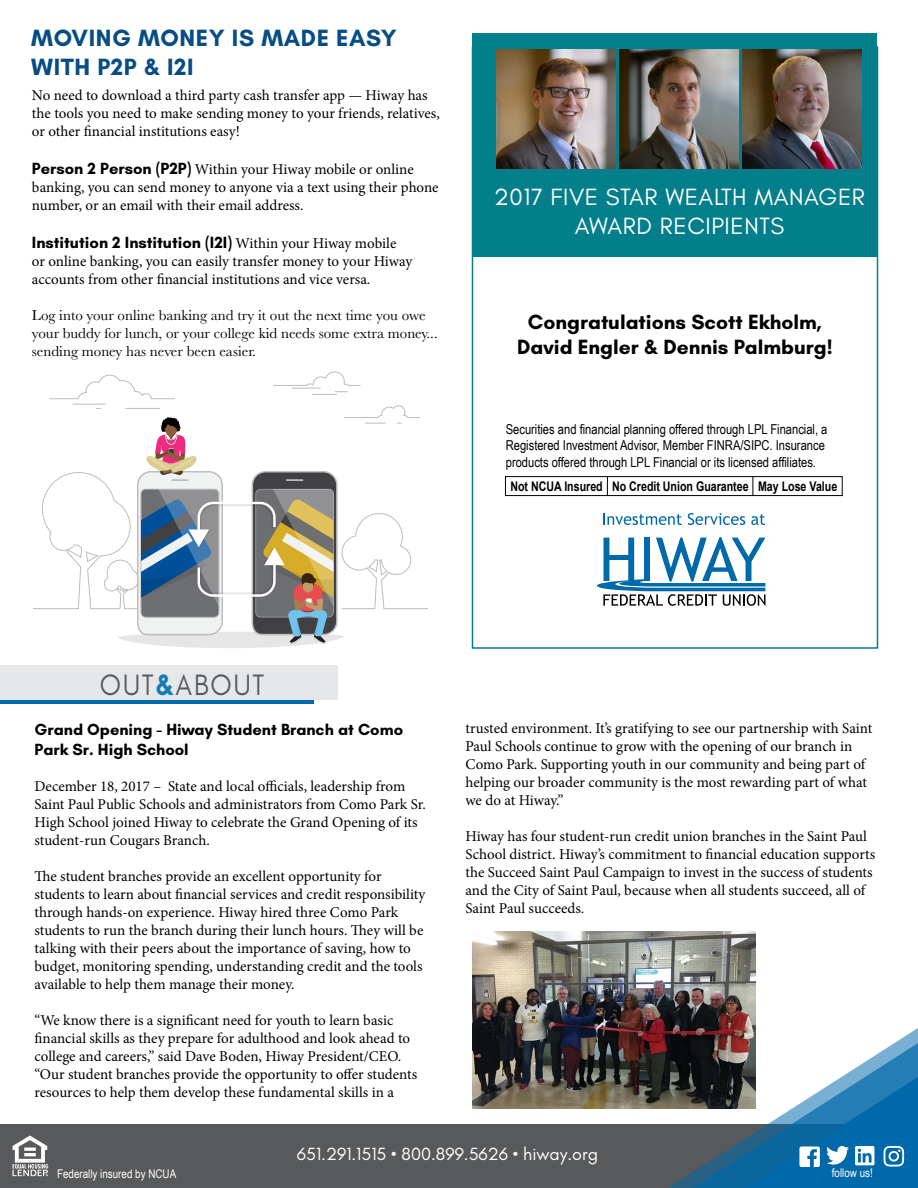
<style>
.page{position:relative;width:918px;height:1188px;background:#fff}
.page>*{position:absolute;margin:0;border:0;box-sizing:border-box;transform-origin:0 0}
.t1{font:30px "GI";letter-spacing:.07em;color:#58595b;scale:.9 1}
.t2{font:24px/28.8px "GI";letter-spacing:.025em;color:#fff;text-align:center}
.t3{font:700 24px/28.8px "GI";letter-spacing:.025em;color:#074d83}
.t4{font:700 21px/25.2px "GI";color:#000;text-align:center}
.t5{font:18px "GI";color:#fff}
.t6{font:700 16.5px/19.8px "GI";color:#000}
.t7{font:15px/18px "Minion Pro";letter-spacing:-.005em;color:#000}
.t8{font:15px/18px "Baskerville";color:#000}
.t9{font:13.65px/16.4px "Arial Narrow";color:#000}
.t10{font:700 13.35px "Arial";color:#000;scale:.8 1}
.t11{font:12px "Arial Narrow";color:#fff}
.s1{font-family:"GI";font-weight:700;font-size:16.5px}
.s2{font-family:"Minion Pro";font-weight:400;font-size:15px}
.s3{font-weight:700;color:#157cb7}
</style>
<div class="page">
<div style="left:472px;top:33px;width:406px;height:223px;background:#037f8c"></div>
<div style="left:472px;top:46px;width:406px;height:603px;border:2px solid #037f8c"></div>
<div style="left:0;top:1125px;width:918px;height:63px;background:#58595b"></div>
<svg style="left:506px;top:1028px;width:412px;height:160px"></svg>
<div style="left:0;top:698px;width:314px;height:6px;background:#0069aa"></div>
<div style="left:0;top:666px;width:338px;height:34px;background:#e6e7e8"></div>
<svg style="left:12px;top:1135px;width:36px;height:41px"></svg>
<svg style="left:745px;top:1077px;width:173px;height:111px;background:#3e8aba"></svg>
<svg style="left:49px;top:374px;width:126px;height:25px"></svg>
<hr style="left:73px;top:404px;width:33px;height:1px;background:#bbbdbf">
<svg style="left:273px;top:371px;width:88px;height:24px"></svg>
<svg style="left:33px;top:405px;width:396px;height:243px"></svg>
<img style="left:743px;top:50px;width:119px;height:119px">
<img style="left:496px;top:50px;width:120px;height:119px">
<img style="left:620px;top:50px;width:119px;height:119px">
<svg style="left:603px;top:513px;width:79px;height:12px"></svg>
<svg style="left:688px;top:513px;width:57px;height:12px"></svg>
<svg style="left:751px;top:514px;width:14px;height:11px"></svg>
<svg style="left:597px;top:537px;width:168px;height:69px"></svg>
<div style="left:505px;top:476px;width:338px;height:20px;border:1px solid #000"></div>
<svg style="left:607px;top:477px;width:1px;height:19px"></svg>
<svg style="left:753px;top:477px;width:1px;height:19px"></svg>
<img style="left:472px;top:932px;width:284px;height:177px">
<h2 class="t3" style="left:31px;top:23px;width:367px">MOVING MONEY IS MADE EASY<br>WITH P2P &amp; I2I</h2>
<p class="t7" style="left:32px;top:87px;width:409px">No need to download a third party cash transfer app — Hiway has the tools you need to make sending money to your friends, relatives, or other financial institutions easy!</p>
<p class="t7" style="left:32px;top:161px;width:408px"><span class="s1">Person 2 Person (P2P)</span> Within your Hiway mobile or online banking, you can send money to anyone via a text using their phone number, or an email with their email address.</p>
<p class="t6" style="left:32px;top:232px;width:366px">Institution 2 Institution (I2I) <span class="s2">Within your Hiway mobile</span></p>
<p class="t7" style="left:32px;top:252px;width:382px">or online banking, you can easily transfer money to your Hiway accounts from other financial institutions and vice versa.</p>
<p class="t8" style="left:32px;top:306px;width:407px">Log into your online banking and try it out the next time you owe your buddy for lunch, or your college kid needs some extra money... sending money has never been easier.</p>
<h2 class="t2" style="left:494px;top:183px;width:372px">2017 FIVE STAR WEALTH MANAGER<br>AWARD RECIPIENTS</h2>
<h3 class="t4" style="left:517px;top:309px;width:317px">Congratulations Scott Ekholm,<br>David Engler &amp; Dennis Palmburg!</h3>
<p class="t9" style="left:506px;top:420px;width:323px">Securities and financial planning offered through LPL Financial, a<br>Registered Investment Advisor, Member FINRA/SIPC. Insurance products offered through LPL Financial or its licensed affiliates.</p>
<p class="t10" style="left:510px;top:477px;width:410px">Not NCUA Insured No Credit Union Guarantee May Lose Value</p>
<h1 class="t1" style="left:100px;top:666px;width:184px">OUT<span class="s3">&amp;</span>ABOUT</h1>
<p class="t6" style="left:34px;top:720px;width:370px">Grand Opening - Hiway Student Branch at Como<br>Park Sr. High School</p>
<p class="t7" style="left:34px;top:777px;width:393px">December 18, 2017 – State and local officials, leadership from Saint Paul Public Schools and administrators from Como Park Sr.<br>High School joined Hiway to celebrate the Grand Opening of its student-run Cougars Branch.</p>
<p class="t7" style="left:34px;top:867px;width:392px">The student branches provide an excellent opportunity for students to learn about financial services and credit responsibility through hands-on experience. Hiway hired three Como Park students to run the branch during their lunch hours. They will be talking with their peers about the importance of saving, how to budget, monitoring spending, understanding credit and the tools available to help them manage their money.</p>
<p class="t7" style="left:34px;top:1011px;width:384px">“We know there is a significant need for youth to learn basic financial skills as they prepare for adulthood and look ahead to college and careers,” said Dave Boden, Hiway President/CEO. “Our student branches provide the opportunity to offer students resources to help them develop these fundamental skills in a</p>
<p class="t7" style="left:465px;top:720px;width:408px">trusted environment. It’s gratifying to see our partnership with Saint Paul Schools continue to grow with the opening of our branch in Como Park. Supporting youth in our community and being part of helping our broader community is the most rewarding part of what we do at Hiway.”</p>
<p class="t7" style="left:465px;top:828px;width:411px">Hiway has four student-run credit union branches in the Saint Paul School district. Hiway’s commitment to financial education supports the Succeed Saint Paul Campaign to invest in the success of students and the City of Saint Paul, because when all students succeed, all of Saint Paul succeeds.</p>
<p class="t5" style="left:297px;top:1143px;width:303px">651.291.1515 • 800.899.5626 • hiway.org</p>
<p class="t11" style="left:57px;top:1166px;width:121px">Federally insured by NCUA</p>
<p class="t11" style="left:832px;top:1166px;width:43px">follow us!</p>
</div>
